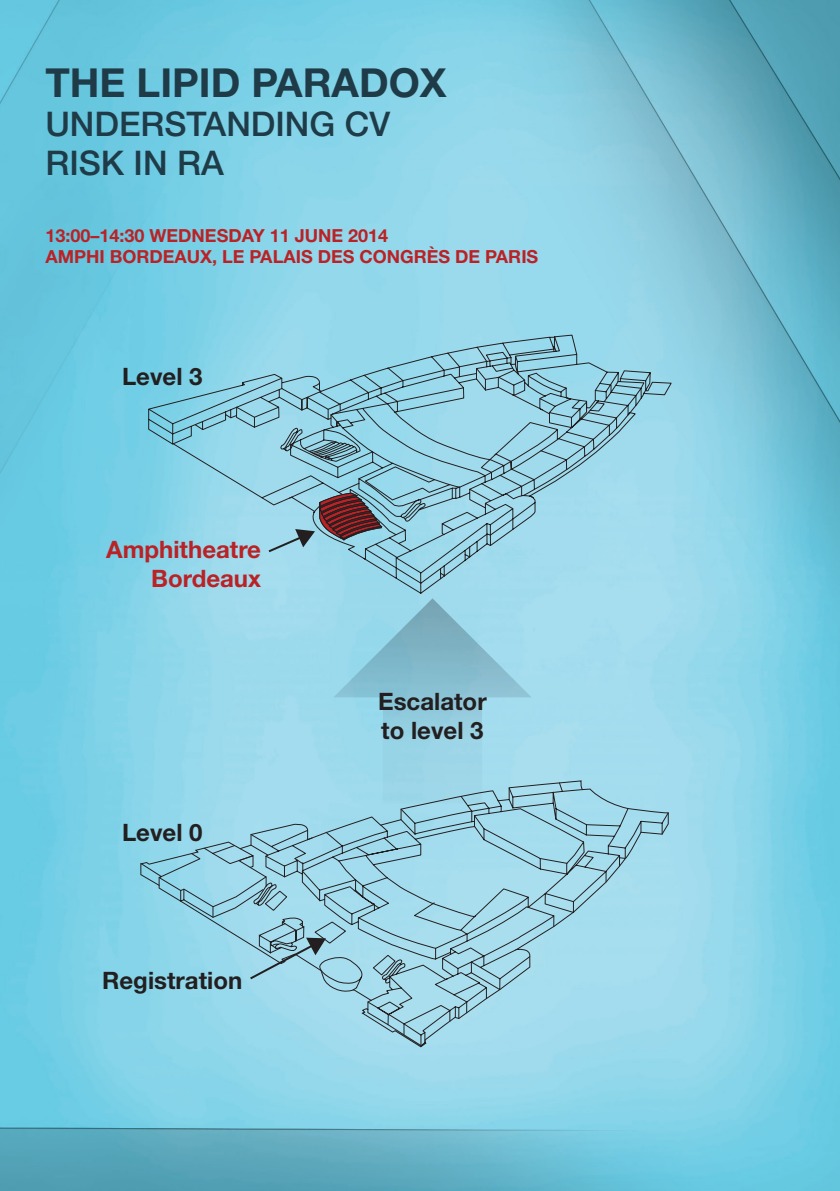
<style>
.page{position:relative;width:840px;height:1191px;background:#fff}
.page>*{position:absolute;margin:0;border:0;box-sizing:border-box;transform-origin:0 0}
.t1{font:700 40px "Helvetica Neue LT Std";color:#1f3b48}
.t2{font:500 34px/39px "Helvetica Neue LT Std";color:#1f3b48}
.t3{font:700 24px/28.8px "Helvetica Neue LT Std";color:#231f20}
.t4{font:700 24px/28.8px "Helvetica Neue LT Std";color:#ba2226;text-align:right}
.t5{font:700 18px/20.8px "Helvetica Neue LT Std";color:#ba2226}
</style>
<div class="page">
<img style="left:0;top:0;width:839px;height:1191px">
<svg style="left:147px;top:374px;width:25px;height:71px;background:#71c3d8"></svg>
<svg style="left:172px;top:335px;width:499px;height:259px;background:#93cdde"></svg>
<svg style="left:140px;top:781px;width:528px;height:266px;background:#8fd6ea"></svg>
<svg style="left:140px;top:848px;width:63px;height:69px;background:#89c9db"></svg>
<svg style="left:203px;top:782px;width:465px;height:264px;background:#9cd2e2"></svg>
<svg style="left:248px;top:923px;width:78px;height:58px;background:#8fbecd"></svg>
<svg style="left:266px;top:493px;width:116px;height:61px;background:#8599a5"></svg>
<svg style="left:333px;top:598px;width:198px;height:205px;background:#95cfe1"></svg>
<h1 class="t1" style="left:45px;top:58px;width:402px">THE LIPID PARADOX</h1>
<h2 class="t2" style="left:45px;top:104px;width:346px">UNDERSTANDING CV<br>RISK IN RA</h2>
<p class="t5" style="left:45px;top:225px;width:494px">13:00–14:30 WEDNESDAY 11 JUNE 2014<br>AMPHI BORDEAUX, LE PALAIS DES CONGRÈS DE PARIS</p>
<h3 class="t3" style="left:122px;top:361px;width:82px">Level 3</h3>
<h3 class="t4" style="left:106px;top:534px;width:156px">Amphitheatre<br>Bordeaux</h3>
<h3 class="t3" style="left:122px;top:818px;width:82px">Level 0</h3>
<h3 class="t3" style="left:102px;top:966px;width:141px">Registration</h3>
<h3 class="t3" style="left:378px;top:687px;width:110px">Escalator to level 3</h3>
</div>
